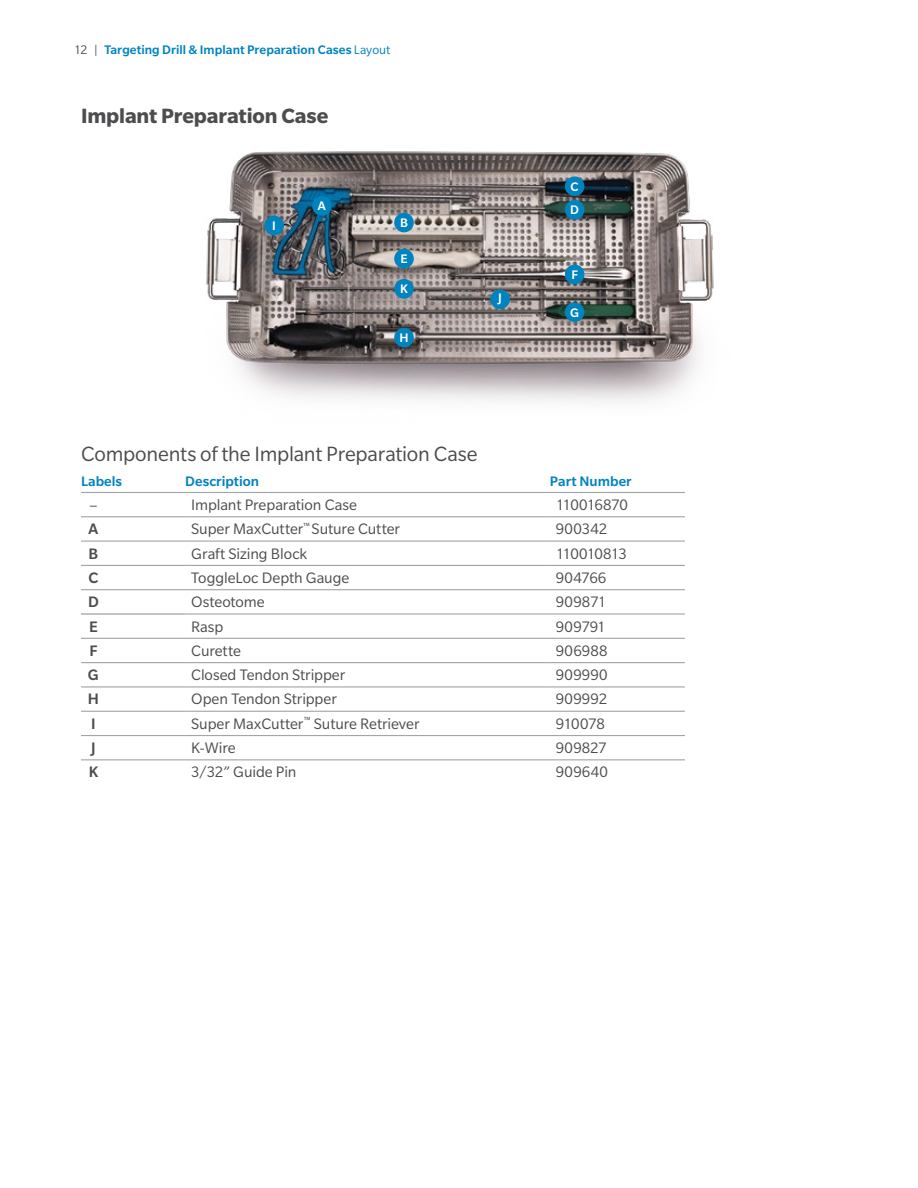
<style>
.page{position:relative;width:918px;height:1188px;background:#fff}
.page>*{position:absolute;margin:0;border:0;box-sizing:border-box;transform-origin:0 0}
.t1{font:22.5px "Slate Pro";letter-spacing:-.01em;color:#4d4d4f}
.t2{font:700 22.5px "Slate Pro";letter-spacing:-.005em;color:#4d4d4f}
.t3{font:16.5px "Slate Pro";letter-spacing:-.005em;color:#4d4d4f}
.t4{font:500 16.5px "Slate Pro";color:#4d4d4f}
.t5{font:16.5px "Slate Pro";letter-spacing:-.03em;color:#4d4d4f}
.t6{font:16.5px "Slate Pro";letter-spacing:-.045em;color:#4d4d4f}
.t7{font:500 15px "Slate Pro";color:#0083bf}
.t8{font:500 13.5px "Slate Pro";letter-spacing:.005em;color:#0083bf}
.t9{font:500 13.5px/23.5px "Slate Pro";color:#fff}
.s1{font-weight:400;color:#4d4d4f}
.s2{font-weight:400}
</style>
<div class="page">
<img style="left:206px;top:151px;width:508px;height:251px">
<hr style="left:81px;top:565px;width:104px;height:1px;background:#a2a4a7">
<hr style="left:81px;top:589px;width:104px;height:1px;background:#a2a4a7">
<hr style="left:81px;top:638px;width:104px;height:1px;background:#a2a4a7">
<hr style="left:81px;top:662px;width:104px;height:1px;background:#a2a4a7">
<hr style="left:81px;top:686px;width:104px;height:2px;background:#a2a4a7">
<hr style="left:81px;top:711px;width:104px;height:1px;background:#a2a4a7">
<hr style="left:185px;top:565px;width:365px;height:1px;background:#a2a4a7">
<hr style="left:185px;top:589px;width:365px;height:1px;background:#a2a4a7">
<hr style="left:185px;top:613px;width:365px;height:2px;background:#a2a4a7">
<hr style="left:185px;top:638px;width:365px;height:1px;background:#a2a4a7">
<hr style="left:185px;top:662px;width:365px;height:1px;background:#a2a4a7">
<hr style="left:185px;top:686px;width:365px;height:2px;background:#a2a4a7">
<hr style="left:550px;top:565px;width:135px;height:1px;background:#a2a4a7">
<hr style="left:550px;top:589px;width:135px;height:1px;background:#a2a4a7">
<hr style="left:550px;top:613px;width:135px;height:2px;background:#a2a4a7">
<hr style="left:550px;top:638px;width:135px;height:1px;background:#a2a4a7">
<hr style="left:550px;top:662px;width:135px;height:1px;background:#a2a4a7">
<hr style="left:550px;top:686px;width:135px;height:2px;background:#a2a4a7">
<hr style="left:550px;top:541px;width:135px;height:1px;background:#a2a4a7">
<hr style="left:185px;top:541px;width:365px;height:1px;background:#a2a4a7">
<hr style="left:185px;top:492px;width:365px;height:1px;background:#a2a4a7">
<hr style="left:185px;top:516px;width:365px;height:1px;background:#a2a4a7">
<hr style="left:550px;top:492px;width:135px;height:1px;background:#a2a4a7">
<hr style="left:550px;top:516px;width:135px;height:1px;background:#a2a4a7">
<hr style="left:185px;top:711px;width:365px;height:1px;background:#a2a4a7">
<hr style="left:185px;top:735px;width:365px;height:1px;background:#a2a4a7">
<hr style="left:185px;top:759px;width:365px;height:1px;background:#a2a4a7">
<hr style="left:81px;top:541px;width:104px;height:1px;background:#a2a4a7">
<hr style="left:550px;top:759px;width:135px;height:1px;background:#a2a4a7">
<hr style="left:550px;top:711px;width:135px;height:1px;background:#a2a4a7">
<hr style="left:550px;top:735px;width:135px;height:1px;background:#a2a4a7">
<hr style="left:81px;top:759px;width:104px;height:1px;background:#a2a4a7">
<hr style="left:81px;top:613px;width:104px;height:2px;background:#939598">
<hr style="left:81px;top:492px;width:104px;height:1px;background:#a2a4a7">
<hr style="left:81px;top:516px;width:104px;height:1px;background:#a2a4a7">
<hr style="left:81px;top:735px;width:104px;height:1px;background:#a2a4a7">
<div style="left:312px;top:196px;width:20px;height:20px;background:#0083bf;border-radius:50%"></div>
<div style="left:394px;top:213px;width:20px;height:19px;background:#0083bf;border-radius:50%"></div>
<div style="left:565px;top:176px;width:19px;height:20px;background:#0083bf;border-radius:50%"></div>
<div style="left:565px;top:200px;width:19px;height:20px;background:#0083bf;border-radius:50%"></div>
<div style="left:394px;top:249px;width:20px;height:19px;background:#0083bf;border-radius:50%"></div>
<div style="left:565px;top:265px;width:19px;height:19px;background:#0083bf;border-radius:50%"></div>
<div style="left:565px;top:302px;width:19px;height:20px;background:#0083bf;border-radius:50%"></div>
<div style="left:394px;top:328px;width:20px;height:19px;background:#0083bf;border-radius:50%"></div>
<div style="left:394px;top:279px;width:20px;height:20px;background:#0083bf;border-radius:50%"></div>
<div style="left:490px;top:289px;width:20px;height:20px;background:#0083bf;border-radius:50%"></div>
<div style="left:264px;top:216px;width:20px;height:19px;background:#0083bf;border-radius:50%"></div>
<p class="t8" style="left:74px;top:42px;width:318px"><span class="s1">12 |</span> Targeting Drill &amp; Implant Preparation Cases <span class="s2">Layout</span></p>
<h1 class="t2" style="left:81px;top:104px;width:249px">Implant Preparation Case</h1>
<p class="t9" style="left:272px;top:214px;width:5px">I</p>
<p class="t9" style="left:318px;top:194px;width:9px">A</p>
<p class="t9" style="left:400px;top:211px;width:9px">B</p>
<p class="t9" style="left:400px;top:247px;width:9px">E</p>
<p class="t9" style="left:400px;top:277px;width:9px">K</p>
<p class="t9" style="left:399px;top:326px;width:11px">H</p>
<p class="t9" style="left:498px;top:286px;width:5px">J</p>
<p class="t9" style="left:570px;top:174px;width:10px">C<br>D</p>
<p class="t9" style="left:571px;top:263px;width:8px">F</p>
<p class="t9" style="left:570px;top:300px;width:10px">G</p>
<h1 class="t1" style="left:81px;top:443px;width:398px">Components of the Implant Preparation Case</h1>
<p class="t7" style="left:81px;top:473px;width:43px">Labels</p>
<p class="t7" style="left:185px;top:473px;width:75px">Description</p>
<p class="t7" style="left:550px;top:473px;width:83px">Part Number</p>
<p class="t3" style="left:89px;top:496px;width:10px">–</p>
<p class="t3" style="left:191px;top:496px;width:167px">Implant Preparation Case</p>
<p class="t5" style="left:556px;top:496px;width:74px">110016870</p>
<p class="t4" style="left:89px;top:520px;width:11px">A</p>
<p class="t3" style="left:191px;top:521px;width:210px">Super MaxCutter<sup>™</sup> Suture Cutter</p>
<p class="t3" style="left:556px;top:521px;width:53px">900342</p>
<p class="t4" style="left:89px;top:544px;width:11px">B</p>
<p class="t3" style="left:191px;top:545px;width:118px">Graft Sizing Block</p>
<p class="t6" style="left:556px;top:545px;width:72px">110010813</p>
<p class="t4" style="left:89px;top:569px;width:11px">C</p>
<p class="t3" style="left:191px;top:569px;width:160px">ToggleLoc Depth Gauge</p>
<p class="t3" style="left:556px;top:569px;width:52px">904766</p>
<p class="t4" style="left:88px;top:593px;width:12px">D</p>
<p class="t3" style="left:191px;top:593px;width:75px">Osteotome</p>
<p class="t3" style="left:556px;top:593px;width:52px">909871</p>
<p class="t4" style="left:89px;top:617px;width:10px">E</p>
<p class="t3" style="left:191px;top:618px;width:34px">Rasp</p>
<p class="t3" style="left:556px;top:618px;width:51px">909791</p>
<p class="t4" style="left:89px;top:642px;width:10px">F</p>
<p class="t3" style="left:191px;top:642px;width:51px">Curette</p>
<p class="t3" style="left:556px;top:642px;width:53px">906988</p>
<p class="t4" style="left:88px;top:666px;width:12px">G</p>
<p class="t3" style="left:191px;top:666px;width:156px">Closed Tendon Stripper</p>
<p class="t3" style="left:556px;top:666px;width:53px">909990</p>
<p class="t4" style="left:88px;top:690px;width:13px">H</p>
<p class="t3" style="left:191px;top:691px;width:147px">Open Tendon Stripper</p>
<p class="t3" style="left:556px;top:691px;width:53px">909992</p>
<p class="t4" style="left:91px;top:715px;width:6px">I</p>
<p class="t3" style="left:191px;top:715px;width:230px">Super MaxCutter<sup>™</sup> Suture Retriever</p>
<p class="t3" style="left:556px;top:715px;width:50px">910078</p>
<p class="t4" style="left:91px;top:739px;width:6px">J</p>
<p class="t3" style="left:191px;top:739px;width:46px">K-Wire</p>
<p class="t3" style="left:556px;top:739px;width:52px">909827</p>
<p class="t4" style="left:89px;top:763px;width:11px">K</p>
<p class="t3" style="left:191px;top:764px;width:107px">3/32” Guide Pin</p>
<p class="t3" style="left:556px;top:764px;width:54px">909640</p>
</div>
